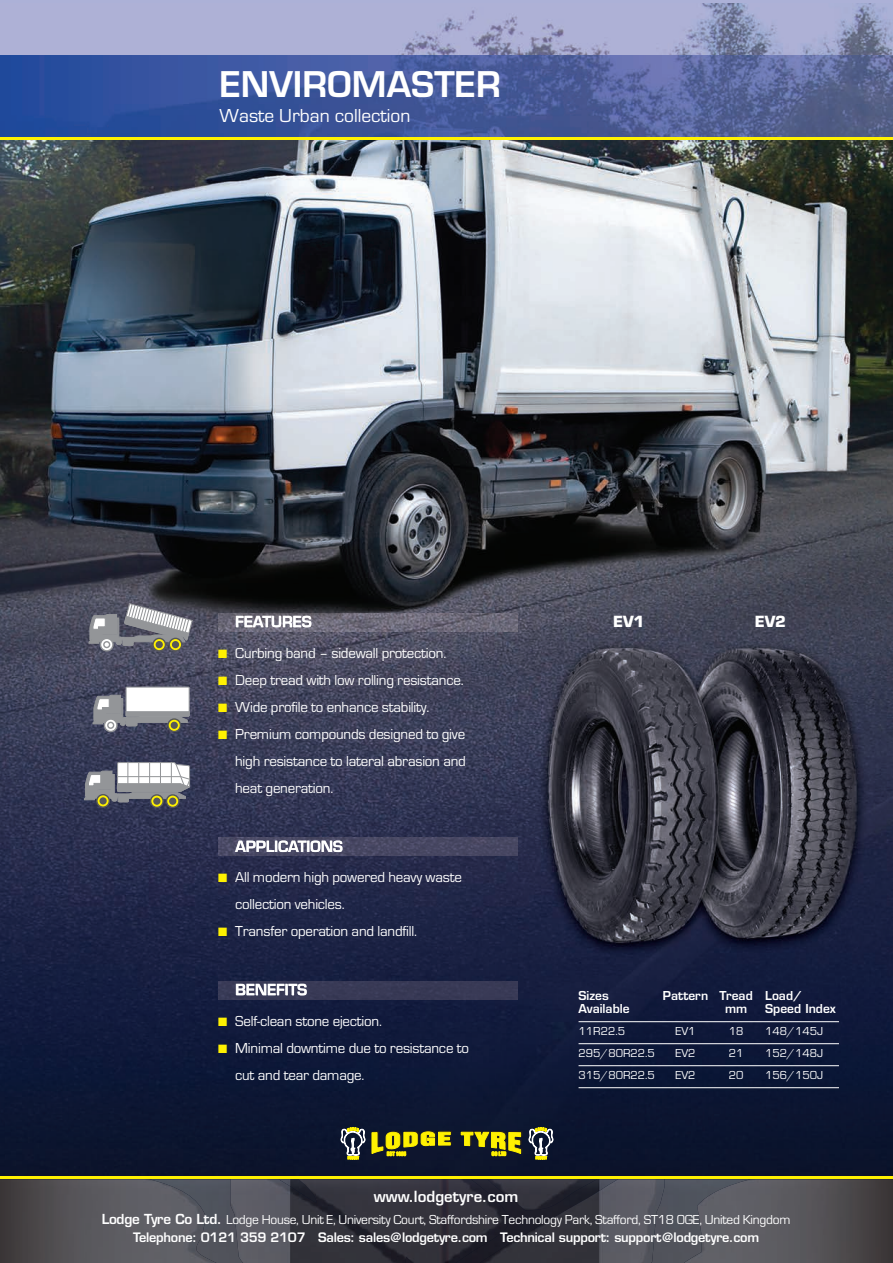
<style>
.page{position:relative;width:893px;height:1263px;background:#fff}
.page>*{position:absolute;margin:0;border:0;box-sizing:border-box;transform-origin:0 0}
.t1{font:600 34.5px "Eurostile";color:#fff}
.t2{font:19.5px "Eurostile";color:#fff}
.t3{font:15px/27px "Eurostile";letter-spacing:-.015em;color:#fff}
.t4{font:600 15px "Eurostile";letter-spacing:-.015em;color:#fff}
.t5{font:700 15px "Eurostile";letter-spacing:-.015em;color:#fff}
.t6{font:13.5px "Eurostile";letter-spacing:-.02em;color:#fff}
.t7{font:600 12.75px "Eurostile";letter-spacing:-.02em;color:#fff}
.t8{font:12px "Eurostile";color:#fff}
.t9{font:600 12px "Eurostile";color:#fff}
.s1{color:#fff101}
.s2{font-weight:600}
</style>
<div class="page">
<img style="left:0;top:140px;width:893px;height:1032px">
<img style="left:218px;top:613px;width:300px;height:18px">
<svg style="left:236px;top:616px;width:75px;height:11px"></svg>
<img style="left:218px;top:838px;width:300px;height:18px">
<svg style="left:235px;top:840px;width:107px;height:12px"></svg>
<div style="left:218px;top:981px;width:300px;height:18px;background:#383a56"></div>
<svg style="left:236px;top:984px;width:71px;height:11px"></svg>
<img style="left:0;top:4px;width:893px;height:133px">
<hr style="left:579px;top:1021px;width:260px;height:1px;background:#fff">
<hr style="left:579px;top:1043px;width:260px;height:1px;background:#fff">
<hr style="left:579px;top:1065px;width:260px;height:1px;background:#fff">
<hr style="left:579px;top:1087px;width:260px;height:1px;background:#fff">
<svg style="left:101px;top:638px;width:12px;height:13px"></svg>
<div style="left:100px;top:638px;width:14px;height:13px;border:1px solid #939598;border-radius:50%"></div>
<div style="left:103px;top:641px;width:7px;height:7px;border:1px solid #939598;border-radius:50%"></div>
<svg style="left:153px;top:638px;width:12px;height:13px"></svg>
<div style="left:152px;top:638px;width:14px;height:13px;border:1px solid #57585a;border-radius:50%"></div>
<svg style="left:169px;top:638px;width:13px;height:13px"></svg>
<div style="left:169px;top:638px;width:13px;height:13px;border:1px solid #57585a;border-radius:50%"></div>
<div style="left:156px;top:641px;width:7px;height:7px;border:1px solid #57585a;border-radius:50%"></div>
<div style="left:172px;top:641px;width:7px;height:7px;border:1px solid #57585a;border-radius:50%"></div>
<svg style="left:89px;top:603px;width:104px;height:44px;background:#87888c"></svg>
<svg style="left:104px;top:719px;width:13px;height:12px"></svg>
<div style="left:104px;top:718px;width:14px;height:14px;border:1px solid #939598;border-radius:50%"></div>
<div style="left:107px;top:722px;width:7px;height:7px;border:1px solid #939598;border-radius:50%"></div>
<div style="left:126px;top:687px;width:63px;height:29px;background:#fff"></div>
<div style="left:126px;top:687px;width:64px;height:29px;border:1px solid #9d9fa2"></div>
<svg style="left:168px;top:719px;width:12px;height:12px"></svg>
<div style="left:167px;top:718px;width:14px;height:14px;border:1px solid #57585a;border-radius:50%"></div>
<svg style="left:93px;top:695px;width:96px;height:33px"></svg>
<div style="left:171px;top:722px;width:7px;height:7px;border:1px solid #57585a;border-radius:50%"></div>
<svg style="left:151px;top:795px;width:12px;height:12px"></svg>
<div style="left:150px;top:794px;width:14px;height:14px;border:1px solid #57585a;border-radius:50%"></div>
<svg style="left:166px;top:795px;width:13px;height:12px"></svg>
<div style="left:166px;top:794px;width:14px;height:14px;border:1px solid #57585a;border-radius:50%"></div>
<div style="left:153px;top:797px;width:7px;height:8px;border:1px solid #57585a;border-radius:50%"></div>
<div style="left:169px;top:797px;width:7px;height:8px;border:1px solid #57585a;border-radius:50%"></div>
<svg style="left:97px;top:795px;width:12px;height:12px"></svg>
<div style="left:96px;top:794px;width:14px;height:14px;border:1px solid #57585a;border-radius:50%"></div>
<svg style="left:84px;top:762px;width:107px;height:42px"></svg>
<div style="left:99px;top:797px;width:8px;height:7px;border:1px solid #57585a;border-radius:50%"></div>
<hr style="left:0;top:0;width:893px;height:4px;background:#acb1d7">
<svg style="left:529px;top:1127px;width:24px;height:32px"></svg>
<svg style="left:341px;top:1127px;width:24px;height:32px"></svg>
<svg style="left:372px;top:1131px;width:150px;height:25px;background:#7c7918"></svg>
<img style="left:0;top:1172px;width:893px;height:91px">
<img style="left:149px;top:1179px;width:601px;height:84px">
<hr style="left:0;top:1176px;width:893px;height:3px;background:#fff101">
<hr style="left:0;top:137px;width:893px;height:3px;background:#fff101">
<h1 class="t1" style="left:220px;top:71px;width:283px">ENVIROMASTER</h1>
<h2 class="t2" style="left:220px;top:103px;width:192px">Waste Urban collection</h2>
<p class="t4" style="left:235px;top:616px;width:78px">FEATURES</p>
<p class="t3" style="left:218px;top:639px;width:229px"><span class="s1">■</span> Curbing band – sidewall protection.</p>
<p class="t3" style="left:218px;top:666px;width:247px"><span class="s1">■</span> Deep tread with low rolling resistance.</p>
<p class="t3" style="left:218px;top:693px;width:213px"><span class="s1">■</span> Wide profile to enhance stability.</p>
<p class="t3" style="left:235px;top:720px;width:232px;text-align:justify;text-indent:-17px"><span class="s1">■</span> Premium compounds designed to give high resistance to lateral abrasion and heat generation.</p>
<p class="t4" style="left:235px;top:841px;width:109px">APPLICATIONS</p>
<p class="t3" style="left:235px;top:863px;width:228px;text-indent:-17px"><span class="s1">■</span> All modern high powered heavy waste collection vehicles.</p>
<p class="t3" style="left:218px;top:917px;width:200px"><span class="s1">■</span> Transfer operation and landfill.</p>
<p class="t4" style="left:235px;top:984px;width:73px">BENEFITS</p>
<p class="t3" style="left:218px;top:1007px;width:165px"><span class="s1">■</span> Self-clean stone ejection.</p>
<p class="t3" style="left:235px;top:1034px;width:235px;text-indent:-17px"><span class="s1">■</span> Minimal downtime due to resistance to cut and tear damage.</p>
<p class="t5" style="left:613px;top:616px;width:33px">EV1</p>
<p class="t5" style="left:755px;top:616px;width:33px">EV2</p>
<p class="t9" style="left:579px;top:990px;width:32px">Sizes</p>
<p class="t9" style="left:663px;top:990px;width:140px">Pattern Tread Load/</p>
<p class="t9" style="left:579px;top:1004px;width:53px">Available</p>
<p class="t9" style="left:725px;top:1004px;width:24px">mm</p>
<p class="t9" style="left:765px;top:1004px;width:72px">Speed Index</p>
<p class="t8" style="left:579px;top:1024px;width:48px">11R22.5</p>
<p class="t8" style="left:675px;top:1024px;width:22px">EV1</p>
<p class="t8" style="left:729px;top:1024px;width:16px">18</p>
<p class="t8" style="left:765px;top:1024px;width:59px">148/145J</p>
<p class="t8" style="left:579px;top:1046px;width:78px">295/80R22.5</p>
<p class="t8" style="left:675px;top:1046px;width:22px">EV2</p>
<p class="t8" style="left:729px;top:1046px;width:16px">21</p>
<p class="t8" style="left:765px;top:1046px;width:59px">152/148J</p>
<p class="t8" style="left:579px;top:1068px;width:78px">315/80R22.5</p>
<p class="t8" style="left:675px;top:1068px;width:22px">EV2</p>
<p class="t8" style="left:729px;top:1068px;width:16px">20</p>
<p class="t8" style="left:765px;top:1068px;width:59px">156/150J</p>
<p class="t4" style="left:374px;top:1190px;width:146px">www.lodgetyre.com</p>
<p class="t6" style="left:102px;top:1211px;width:690px"><span class="s2">Lodge Tyre Co Ltd.</span> Lodge House, Unit E, University Court, Staffordshire Technology Park, Stafford, ST18 0GE, United Kingdom</p>
<p class="t7" style="left:133px;top:1232px;width:628px">Telephone: 0121 359 2107 Sales: sales@lodgetyre.com Technical support: support@lodgetyre.com</p>
</div>
